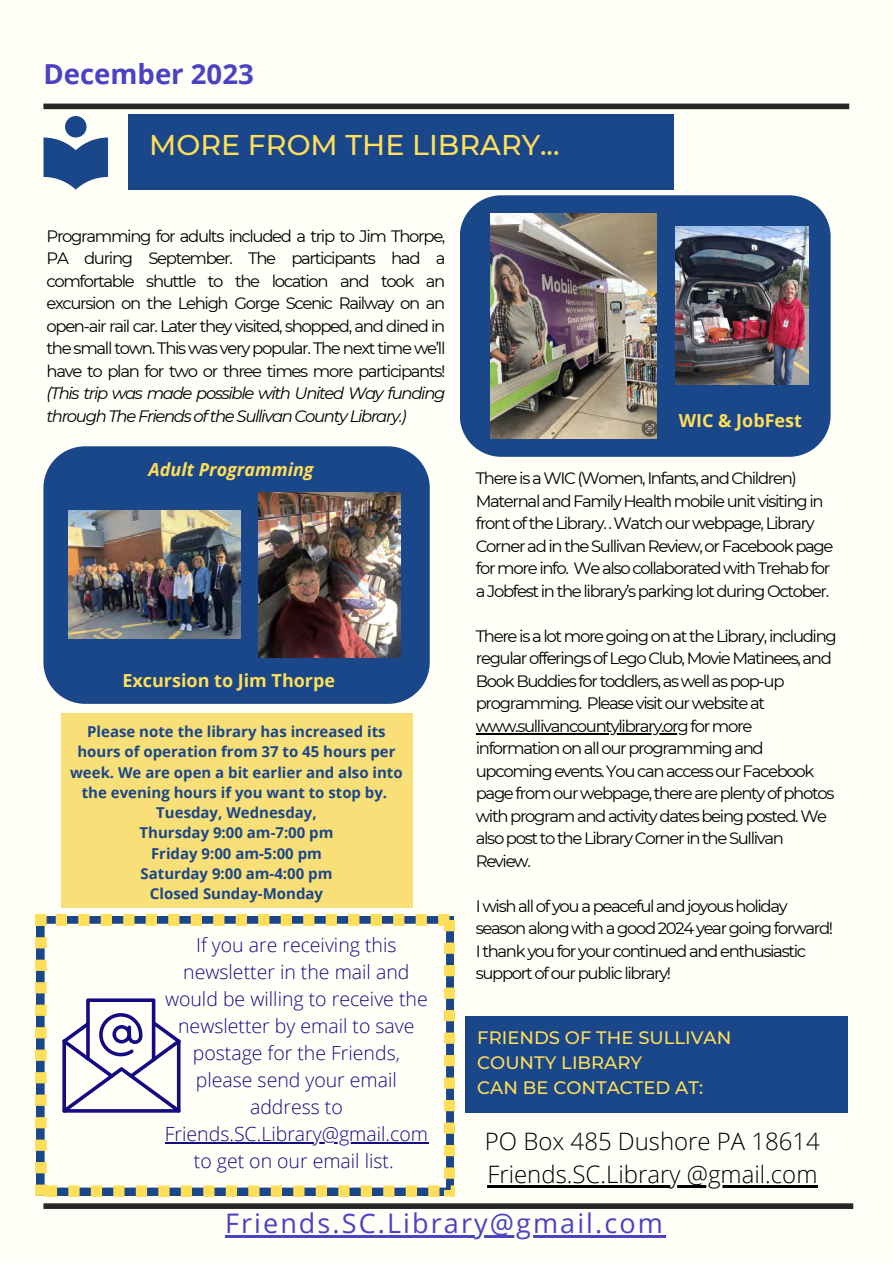
<style>
.page{position:relative;width:893px;height:1264px;background:#fff}
.page>*{position:absolute;margin:0;border:0;box-sizing:border-box;transform-origin:0 0}
.t1{font:500 28.5px "Montserrat";color:#ffde59}
.t2{font:700 27.6px "Open Sans";color:#4b42c4}
.t3{font:27px "Open Sans";letter-spacing:.08em;color:#4b42c4}
.t4{font:300 24px "Open Sans";color:#000}
.t5{font:300 19.5px/27px "Open Sans";color:#130a84;text-align:center}
.t6{font:500 18px/24.8px "Montserrat";color:#ffde59}
.t7{font:700 18px "Open Sans";color:#ffde59}
.t8{font:italic 700 18px "Open Sans";color:#ffde59}
.t9{font:16.5px/22.5px "Montserrat";letter-spacing:-.08em;color:#000}
.t10{font:700 15px/20.2px "Open Sans";color:#1a4789;text-align:center}
.s1{font-style:italic}
</style>
<div class="page">
<div style="left:0;top:0;width:892px;height:1262px;background:#fffef7"></div>
<div style="left:43px;top:104px;width:806px;height:5px;background:#272525"></div>
<div style="left:128px;top:115px;width:545px;height:75px;background:#1a4789"></div>
<div style="left:43px;top:1203px;width:810px;height:5px;background:#272525"></div>
<div style="left:61px;top:713px;width:351px;height:195px;background:#f8df77"></div>
<div style="left:465px;top:1016px;width:382px;height:96px;background:#1a4789"></div>
<svg style="left:43px;top:116px;width:65px;height:74px"></svg>
<svg style="left:460px;top:195px;width:370px;height:262px;background:#25508d"></svg>
<img style="left:490px;top:213px;width:166px;height:225px">
<img style="left:675px;top:227px;width:133px;height:157px">
<div style="left:43px;top:446px;width:386px;height:258px;background:#1a4789"></div>
<img style="left:69px;top:511px;width:172px;height:128px">
<img style="left:259px;top:492px;width:141px;height:165px">
<svg style="left:35px;top:914px;width:420px;height:282px"></svg>
<hr style="left:225px;top:1235px;width:440px;height:2px;background:#4b42c4">
<hr style="left:487px;top:1185px;width:330px;height:2px;background:#000">
<hr style="left:475px;top:733px;width:212px;height:1px;background:#000">
<hr style="left:165px;top:1142px;width:263px;height:1px;background:#130a84">
<p class="t2" style="left:43px;top:54px;width:212px">December 2023</p>
<p class="t1" style="left:149px;top:127px;width:412px">MORE FROM THE LIBRARY...</p>
<p class="t9" style="left:46px;top:225px;width:400px;text-align:justify">Programming for adults included a trip to Jim Thorpe, PA during September. The participants had a comfortable shuttle to the location and took an excursion on the Lehigh Gorge Scenic Railway on an open-air rail car. Later they visited, shopped, and dined in the small town. This was very popular. The next time we’ll have to plan for two or three times more participants! <span class="s1">(This trip was made possible with United Way funding through The Friends of the Sullivan County Library.)</span></p>
<p class="t7" style="left:678px;top:408px;width:125px">WIC &amp; JobFest</p>
<p class="t8" style="left:148px;top:457px;width:167px">Adult Programming</p>
<p class="t7" style="left:122px;top:667px;width:214px">Excursion to Jim Thorpe</p>
<p class="t10" style="left:70px;top:721px;width:334px">Please note the library has increased its hours of operation from 37 to 45 hours per week. We are open a bit earlier and also into the evening hours if you want to stop by.</p>
<p class="t10" style="left:156px;top:802px;width:162px">Tuesday, Wednesday,</p>
<p class="t10" style="left:139px;top:822px;width:195px">Thursday 9:00 am-7:00 pm</p>
<p class="t10" style="left:151px;top:842px;width:172px">Friday 9:00 am-5:00 pm</p>
<p class="t10" style="left:141px;top:863px;width:193px">Saturday 9:00 am-4:00 pm</p>
<p class="t10" style="left:150px;top:883px;width:175px">Closed Sunday-Monday</p>
<p class="t5" style="left:165px;top:931px;width:265px">If you are receiving this newsletter in the mail and would be willing to receive the newsletter by email to save postage for the Friends, please send your email address to<br>Friends.SC.Library@gmail.com to get on our email list.</p>
<p class="t9" style="left:475px;top:467px;width:359px">There is a WIC (Women, Infants, and Children)<br>Maternal and Family Health mobile unit visiting in front of the Library. . Watch our webpage, Library Corner ad in the Sullivan Review, or Facebook page for more info. We also collaborated with Trehab for a Jobfest in the library’s parking lot during October.</p>
<p class="t9" style="left:475px;top:624px;width:362px">There is a lot more going on at the Library, including regular offerings of Lego Club, Movie Matinees, and Book Buddies for toddlers, as well as pop-up programming. Please visit our website at www.sullivancountylibrary.org for more information on all our programming and upcoming events. You can access our Facebook page from our webpage, there are plenty of photos with program and activity dates being posted. We also post to the Library Corner in the Sullivan Review.</p>
<p class="t9" style="left:475px;top:894px;width:359px">I wish all of you a peaceful and joyous holiday season along with a good 2024 year going forward!<br>I thank you for your continued and enthusiastic support of our public library!</p>
<p class="t6" style="left:477px;top:1025px;width:255px">FRIENDS OF THE SULLIVAN<br>COUNTY LIBRARY</p>
<p class="t6" style="left:477px;top:1075px;width:227px">CAN BE CONTACTED AT:</p>
<p class="t4" style="left:485px;top:1124px;width:336px">PO Box 485 Dushore PA 18614</p>
<p class="t4" style="left:487px;top:1157px;width:331px">Friends.SC.Library @gmail.com</p>
<p class="t3" style="left:225px;top:1204px;width:439px">Friends.SC.Library@gmail.com</p>
</div>
